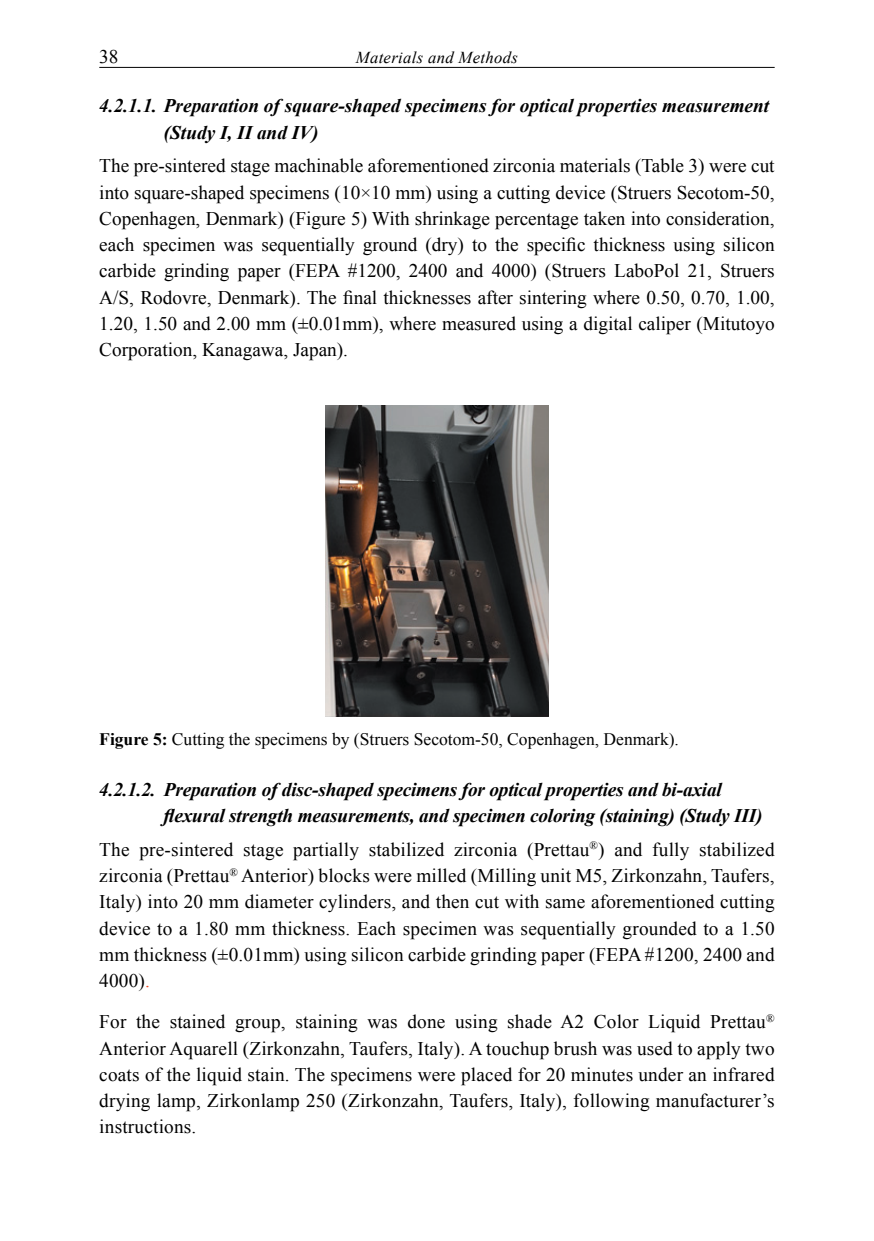
<style>
.page{position:relative;width:874px;height:1241px;background:#fff}
.page>*{position:absolute;margin:0;border:0;box-sizing:border-box;transform-origin:0 0}
.t1{font:19.25px/26.2px "Times New Roman";letter-spacing:.01em;color:#000;text-align:justify}
.t2{font:italic 700 19.25px/26.2px "Times New Roman";letter-spacing:-.01em;color:#000}
.t3{font:17.5px "Times New Roman";color:#000}
.t4{font:italic 16.62px "Times New Roman";letter-spacing:.02em;color:#000}
.s1{font-weight:700}
.s2{color:#f04923}
</style>
<div class="page">
<hr style="left:99px;top:67px;width:675px;height:1px;background:#000">
<img style="left:325px;top:405px;width:223px;height:311px">
<p class="t1" style="left:99px;top:43px;width:21px">38</p>
<p class="t4" style="left:355px;top:46px;width:163px">Materials and Methods</p>
<p class="t2" style="left:164px;top:92px;width:606px;text-indent:-64px">4.2.1.1. Preparation of square-shaped specimens for optical properties measurement (Study I, II and IV)</p>
<p class="t1" style="left:99px;top:152px;width:676px">The pre-sintered stage machinable aforementioned zirconia materials (Table 3) were cut into square-shaped specimens (10×10 mm) using a cutting device (Struers Secotom-50, Copenhagen, Denmark) (Figure 5) With shrinkage percentage taken into consideration, each specimen was sequentially ground (dry) to the specific thickness using silicon carbide grinding paper (FEPA #1200, 2400 and 4000) (Struers LaboPol 21, Struers A/S, Rodovre, Denmark). The final thicknesses after sintering where 0.50, 0.70, 1.00, 1.20, 1.50 and 2.00 mm (±0.01mm), where measured using a digital caliper (Mitutoyo Corporation, Kanagawa, Japan).</p>
<p class="t3" style="left:99px;top:727px;width:581px"><span class="s1">Figure 5:</span> Cutting the specimens by (Struers Secotom-50, Copenhagen, Denmark).</p>
<p class="t2" style="left:164px;top:775px;width:600px;text-indent:-64px">4.2.1.2. Preparation of disc-shaped specimens for optical properties and bi-axial flexural strength measurements, and specimen coloring (staining) (Study III)</p>
<p class="t1" style="left:99px;top:835px;width:676px">The pre-sintered stage partially stabilized zirconia (Prettau<sup>®</sup>) and fully stabilized zirconia (Prettau<sup>®</sup> Anterior) blocks were milled (Milling unit M5, Zirkonzahn, Taufers, Italy) into 20 mm diameter cylinders, and then cut with same aforementioned cutting device to a 1.80 mm thickness. Each specimen was sequentially grounded to a 1.50 mm thickness (±0.01mm) using silicon carbide grinding paper (FEPA #1200, 2400 and 4000)<span class="s2">.</span></p>
<p class="t1" style="left:99px;top:1008px;width:676px">For the stained group, staining was done using shade A2 Color Liquid Prettau<sup>® </sup>Anterior Aquarell (Zirkonzahn, Taufers, Italy). A touchup brush was used to apply two coats of the liquid stain. The specimens were placed for 20 minutes under an infrared drying lamp, Zirkonlamp 250 (Zirkonzahn, Taufers, Italy), following manufacturer’s instructions.</p>
</div>
